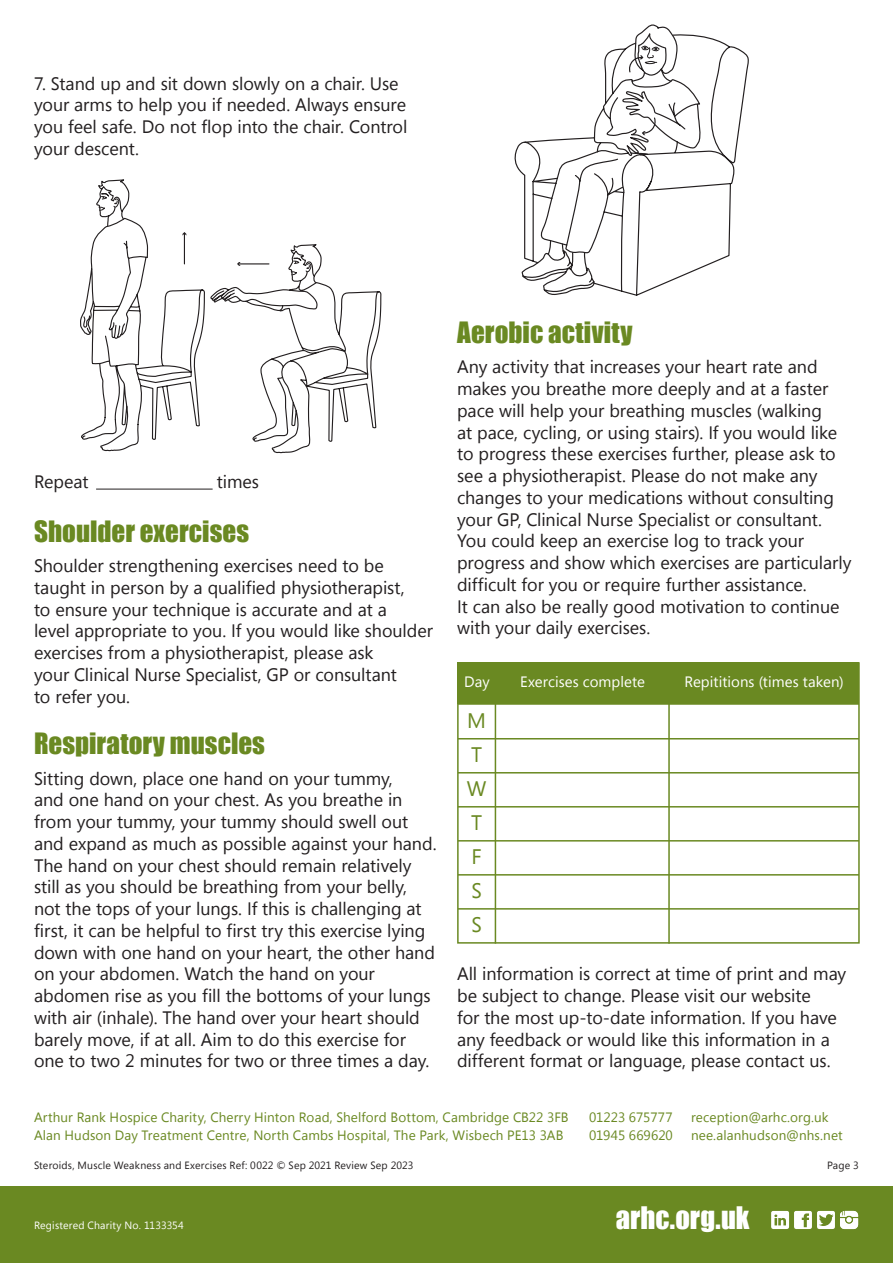
<style>
.page{position:relative;width:893px;height:1263px;background:#fff}
.page>*{position:absolute;margin:0;border:0;box-sizing:border-box;transform-origin:0 0}
.t1{font:28.5px "Impact";color:#fff}
.t2{font:27px "Impact";color:#6a8922}
.t3{font:21px/34px "Segoe UI";color:#6a8922}
.t4{font:18px/21.8px "Segoe UI";letter-spacing:-.005em;color:#231f20}
.t5{font:15px "Segoe UI";letter-spacing:.005em;color:#fff}
.t6{font:13.5px "Segoe UI";letter-spacing:.01em;color:#6a8922}
.t7{font:10.5px "Segoe UI";letter-spacing:.02em;color:#231f20}
.t8{font:10.5px "Segoe UI";letter-spacing:.015em;color:#fff}
</style>
<div class="page">
<hr style="left:96px;top:489px;width:117px;height:1px;background:#231f20">
<div style="left:0;top:1187px;width:893px;height:76px;background:#6a8922"></div>
<svg style="left:771px;top:1211px;width:87px;height:18px"></svg>
<div style="left:458px;top:663px;width:401px;height:41px;background:#6a8922"></div>
<hr style="left:458px;top:703px;width:401px;height:2px;background:#6a8922">
<hr style="left:458px;top:738px;width:401px;height:1px;background:#6a8922">
<hr style="left:458px;top:772px;width:401px;height:1px;background:#6a8922">
<hr style="left:458px;top:806px;width:401px;height:1px;background:#6a8922">
<hr style="left:458px;top:840px;width:401px;height:1px;background:#6a8922">
<hr style="left:458px;top:874px;width:401px;height:1px;background:#6a8922">
<hr style="left:458px;top:908px;width:401px;height:1px;background:#6a8922">
<hr style="left:495px;top:663px;width:1px;height:281px;background:#6a8922">
<hr style="left:668px;top:663px;width:2px;height:281px;background:#6a8922">
<div style="left:457px;top:662px;width:403px;height:282px;border:2px solid #6a8922"></div>
<svg style="left:96px;top:179px;width:34px;height:39px"></svg>
<svg style="left:80px;top:218px;width:302px;height:236px"></svg>
<svg style="left:514px;top:33px;width:235px;height:263px"></svg>
<p class="t4" style="left:34px;top:72px;width:375px">7. Stand up and sit down slowly on a chair. Use your arms to help you if needed. Always ensure you feel safe. Do not flop into the chair. Control your descent.</p>
<p class="t4" style="left:34px;top:470px;width:56px">Repeat</p>
<p class="t4" style="left:217px;top:470px;width:44px">times</p>
<h2 class="t2" style="left:34px;top:510px;width:217px">Shoulder exercises</h2>
<p class="t4" style="left:34px;top:554px;width:401px">Shoulder strengthening exercises need to be taught in person by a qualified physiotherapist,<br>to ensure your technique is accurate and at a<br>level appropriate to you. If you would like shoulder exercises from a physiotherapist, please ask<br>your Clinical Nurse Specialist, GP or consultant<br>to refer you.</p>
<h2 class="t2" style="left:34px;top:723px;width:232px">Respiratory muscles</h2>
<p class="t4" style="left:34px;top:767px;width:404px">Sitting down, place one hand on your tummy,<br>and one hand on your chest. As you breathe in from your tummy, your tummy should swell out and expand as much as possible against your hand.<br>The hand on your chest should remain relatively still as you should be breathing from your belly, not the tops of your lungs. If this is challenging at first, it can be helpful to first try this exercise lying down with one hand on your heart, the other hand on your abdomen. Watch the hand on your abdomen rise as you fill the bottoms of your lungs with air (inhale). The hand over your heart should barely move, if at all. Aim to do this exercise for one to two 2 minutes for two or three times a day.</p>
<h2 class="t2" style="left:457px;top:312px;width:177px">Aerobic activity</h2>
<p class="t4" style="left:457px;top:356px;width:396px">Any activity that increases your heart rate and makes you breathe more deeply and at a faster pace will help your breathing muscles (walking<br>at pace, cycling, or using stairs). If you would like to progress these exercises further, please ask to see a physiotherapist. Please do not make any changes to your medications without consulting your GP, Clinical Nurse Specialist or consultant.<br>You could keep an exercise log to track your progress and show which exercises are particularly difficult for you or require further assistance.<br>It can also be really good motivation to continue with your daily exercises.</p>
<p class="t5" style="left:464px;top:671px;width:27px">Day</p>
<p class="t3" style="left:467px;top:703px;width:21px">M<br>T<br>W<br>T<br>F<br>S<br>S</p>
<p class="t5" style="left:520px;top:671px;width:127px">Exercises complete</p>
<p class="t5" style="left:684px;top:671px;width:161px">Repititions (times taken)</p>
<p class="t4" style="left:457px;top:963px;width:391px">All information is correct at time of print and may be subject to change. Please visit our website<br>for the most up-to-date information. If you have any feedback or would like this information in a different format or language, please contact us.</p>
<p class="t6" style="left:34px;top:1107px;width:536px">Arthur Rank Hospice Charity, Cherry Hinton Road, Shelford Bottom, Cambridge CB22 3FB</p>
<p class="t6" style="left:589px;top:1107px;width:85px">01223 675777</p>
<p class="t6" style="left:691px;top:1107px;width:139px">reception@arhc.org.uk</p>
<p class="t6" style="left:34px;top:1125px;width:531px">Alan Hudson Day Treatment Centre, North Cambs Hospital, The Park, Wisbech PE13 3AB</p>
<p class="t6" style="left:589px;top:1125px;width:85px">01945 669620</p>
<p class="t6" style="left:691px;top:1125px;width:153px">nee.alanhudson@nhs.net</p>
<p class="t7" style="left:34px;top:1158px;width:381px">Steroids, Muscle Weakness and Exercises Ref: 0022 © Sep 2021 Review Sep 2023</p>
<p class="t7" style="left:827px;top:1158px;width:33px">Page 3</p>
<p class="t8" style="left:34px;top:1218px;width:151px">Registered Charity No. 1133354</p>
<h1 class="t1" style="left:616px;top:1196px;width:135px">arhc.org.uk</h1>
</div>
